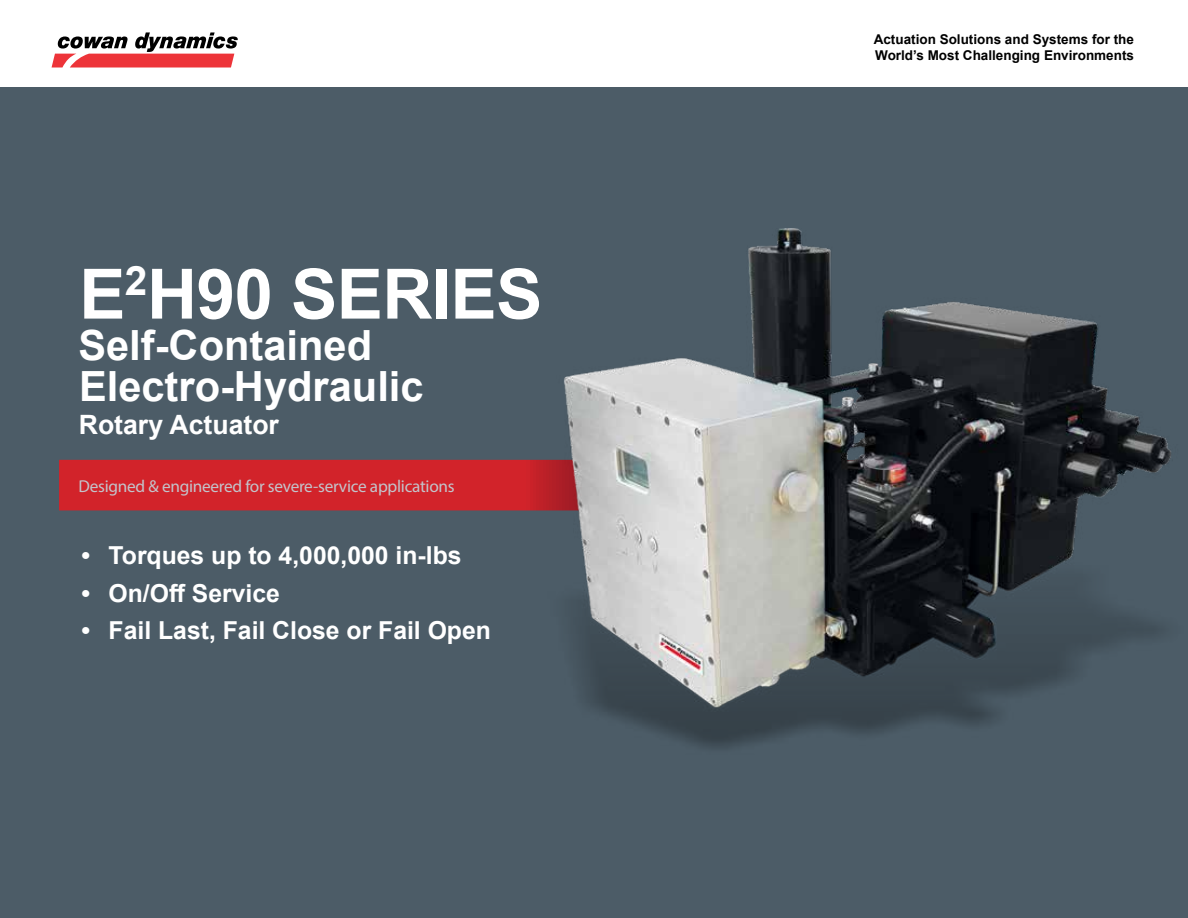
<style>
.page{position:relative;width:1188px;height:918px;background:#fff}
.page>*{position:absolute;margin:0;border:0;box-sizing:border-box;transform-origin:0 0}
.t1{font:700 69.45px "Arial";letter-spacing:-.01em;color:#fff}
.t2{font:700 41.7px/41.2px "Arial";color:#fff}
.t3{font:700 26.7px "Arial";color:#fff}
.t4{font:700 24.75px "Arial";color:#fff}
.t5{font:17.25px "Myriad Pro";letter-spacing:-.015em;color:#c3c4cb}
.t6{font:700 13.5px/16.2px "Arial";color:#000}
</style>
<div class="page">
<svg style="left:52px;top:32px;width:186px;height:36px"></svg>
<div style="left:0;top:87px;width:1188px;height:831px;background:#4c5c67"></div>
<svg style="left:59px;top:459px;width:489px;height:52px;background:#cd242b"></svg>
<img style="left:548px;top:228px;width:623px;height:520px">
<h1 class="t1" style="left:79px;top:245px;width:465px">E<sup>2</sup>H90 SERIES</h1>
<h2 class="t2" style="left:78px;top:325px;width:347px">Self-Contained<br>Electro-Hydraulic</h2>
<p class="t3" style="left:79px;top:406px;width:202px">Rotary Actuator</p>
<p class="t5" style="left:79px;top:475px;width:378px">Designed &amp; engineered for severe-service applications</p>
<p class="t4" style="left:82px;top:538px;width:382px">• Torques up to 4,000,000 in-lbs</p>
<p class="t4" style="left:82px;top:575px;width:200px">• On/Off Service</p>
<p class="t4" style="left:82px;top:613px;width:411px">• Fail Last, Fail Close or Fail Open</p>
<p class="t6" style="left:874px;top:31px;width:262px">Actuation Solutions and Systems for the<br>World’s Most Challenging Environments</p>
</div>
